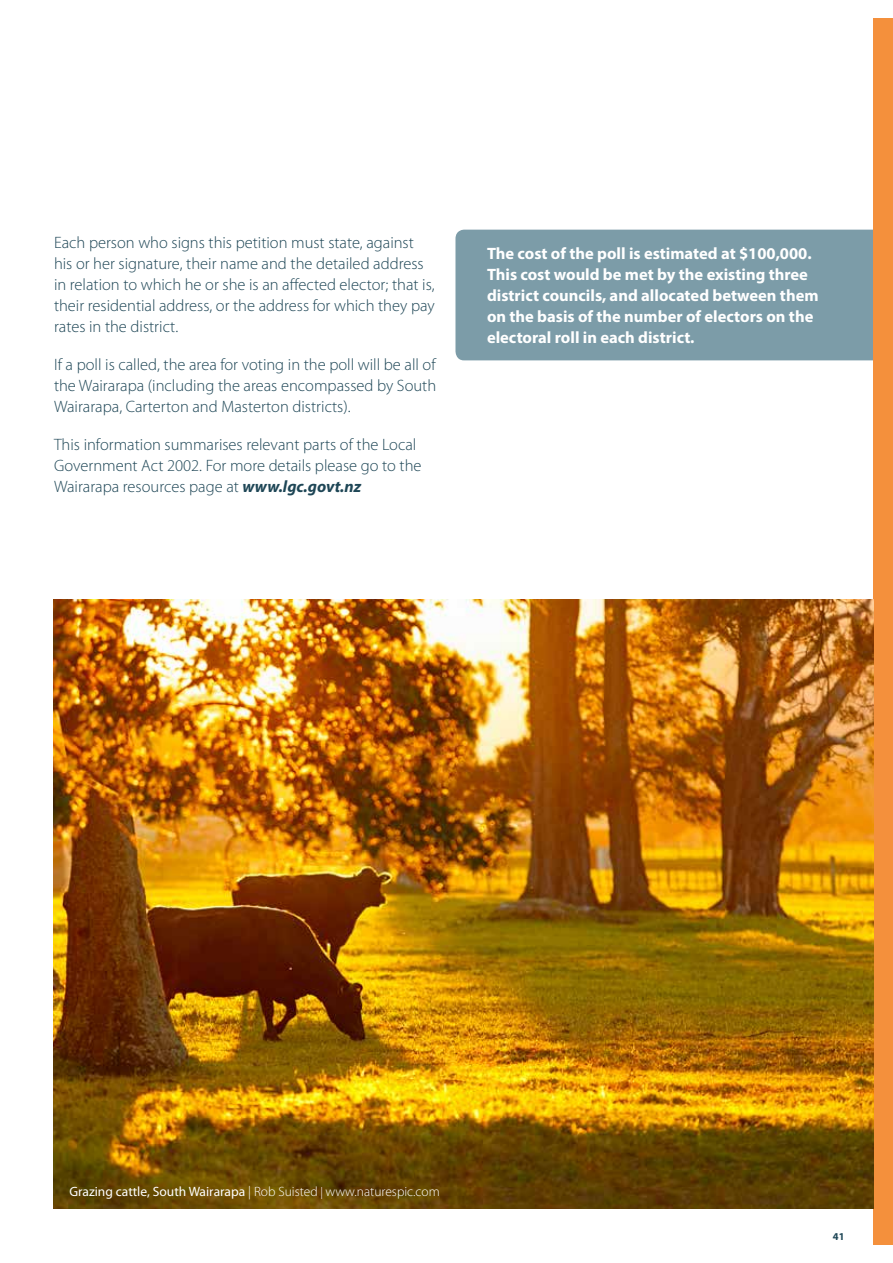
<style>
.page{position:relative;width:893px;height:1263px;background:#fff}
.page>*{position:absolute;margin:0;border:0;box-sizing:border-box;transform-origin:0 0}
.t1{font:300 16.5px/21px "Myriad Pro";color:#1e4656}
.t2{font:700 16.5px/21px "Myriad Pro";color:#fff}
.t3{font:300 13.5px "Myriad Pro";color:#fff}
.t4{font:700 10.5px "Myriad";color:#1e4656}
.s1{font-weight:700;font-style:italic}
.s2{font-weight:400}
.s3{font-size:12px}
</style>
<div class="page">
<div style="left:455px;top:230px;width:418px;height:130px;background:#7c9ca8"></div>
<div style="left:873px;top:18px;width:20px;height:1226px;background:#f4903c"></div>
<img style="left:53px;top:600px;width:820px;height:609px">
<p class="t1" style="left:54px;top:232px;width:382px">Each person who signs this petition must state, against his or her signature, their name and the detailed address in relation to which he or she is an affected elector; that is, their residential address, or the address for which they pay rates in the district.</p>
<p class="t1" style="left:54px;top:354px;width:384px;text-align:justify">If a poll is called, the area for voting in the poll will be all of the Wairarapa (including the areas encompassed by South Wairarapa, Carterton and Masterton districts).</p>
<p class="t1" style="left:54px;top:434px;width:369px">This information summarises relevant parts of the Local<br>Government Act 2002. For more details please go to the<br>Wairarapa resources page at <span class="s1">www.lgc.govt.nz</span></p>
<p class="t2" style="left:487px;top:242px;width:333px">The cost of the poll is estimated at $100,000.<br>This cost would be met by the existing three district councils, and allocated between them on the basis of the number of electors on the electoral roll in each district.</p>
<p class="t3" style="left:69px;top:1184px;width:372px"><span class="s2">Grazing cattle, South Wairarapa</span> | Rob Suisted <span class="s3">|</span> www.naturespic.com</p>
<p class="t4" style="left:833px;top:1231px;width:13px">41</p>
</div>
